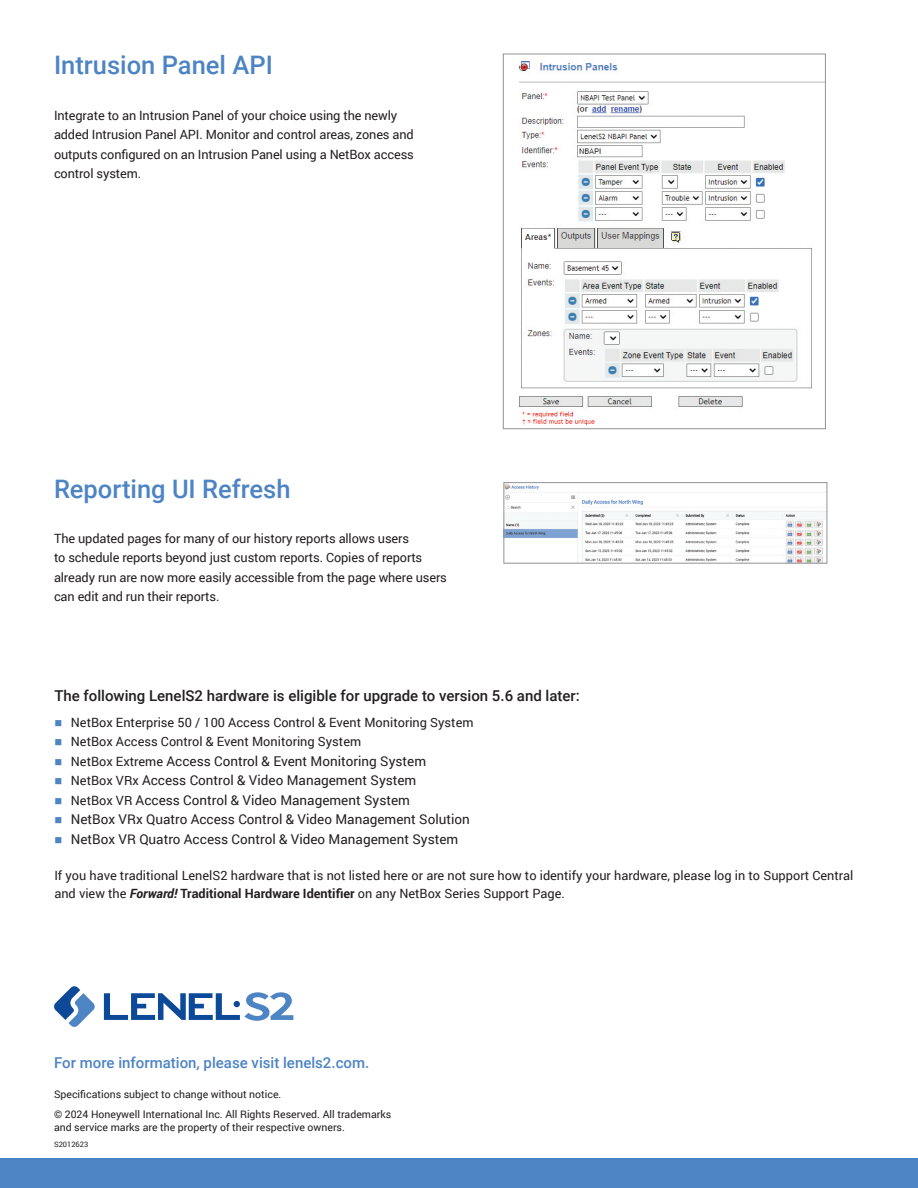
<style>
.page{position:relative;width:918px;height:1188px;background:#fff}
.page>*{position:absolute;margin:0;border:0;box-sizing:border-box;transform-origin:0 0}
.t1{font:500 25.5px "Roboto";color:#4d84c4}
.t2{font:500 15px "Roboto";color:#231f20}
.t3{font:500 15px "Roboto";color:#4d84c4}
.t4{font:13.5px "Roboto";color:#231f20}
.t5{font:12.75px/19.5px "Roboto";letter-spacing:-.01em;color:#231f20}
.t6{font:10.5px/20.2px "Roboto";color:#231f20}
.t7{font:7.5px "Roboto";color:#231f20}
.s1{color:#4d84c4}
.s2{font-size:12.75px}
.s3{font-weight:700;font-style:italic}
.s4{font-weight:700}
</style>
<div class="page">
<div style="left:0;top:1158px;width:918px;height:30px;background:#4d84c4"></div>
<svg style="left:104px;top:992px;width:189px;height:29px"></svg>
<svg style="left:54px;top:986px;width:41px;height:41px"></svg>
<img style="left:519px;top:61px;width:305px;height:364px">
<div style="left:503px;top:54px;width:323px;height:375px;border:1px solid #919396"></div>
<img style="left:506px;top:484px;width:319px;height:77px">
<div style="left:504px;top:482px;width:323px;height:81px;border:1px solid #919396"></div>
<h1 class="t1" style="left:54px;top:47px;width:220px">Intrusion Panel API</h1>
<p class="t5" style="left:54px;top:105px;width:361px">Integrate to an Intrusion Panel of your choice using the newly added Intrusion Panel API. Monitor and control areas, zones and outputs configured on an Intrusion Panel using a NetBox access control system.</p>
<h1 class="t1" style="left:54px;top:471px;width:238px">Reporting UI Refresh</h1>
<p class="t5" style="left:54px;top:528px;width:394px">The updated pages for many of our history reports allows users<br>to schedule reports beyond just custom reports. Copies of reports already run are now more easily accessible from the page where users can edit and run their reports.</p>
<p class="t2" style="left:54px;top:685px;width:527px">The following LenelS2 hardware is eligible for upgrade to version 5.6 and later:</p>
<p class="t5" style="left:54px;top:712px;width:421px"><span class="s1">■</span> NetBox Enterprise 50 / 100 Access Control &amp; Event Monitoring System</p>
<p class="t5" style="left:54px;top:731px;width:308px"><span class="s1">■</span> NetBox Access Control &amp; Event Monitoring System</p>
<p class="t4" style="left:54px;top:751px;width:373px"><span class="s1">■</span> <span class="s2">NetBox Extreme</span> Access Control &amp; Event Monitoring System</p>
<p class="t4" style="left:54px;top:771px;width:364px"><span class="s1">■</span> <span class="s2">NetBox VRx</span> Access Control &amp; Video Management System</p>
<p class="t4" style="left:54px;top:790px;width:357px"><span class="s1">■</span> <span class="s2">NetBox VR</span> Access Control &amp; Video Management System</p>
<p class="t4" style="left:54px;top:810px;width:417px"><span class="s1">■</span> NetBox VRx Quatro Access Control &amp; Video Management Solution</p>
<p class="t4" style="left:54px;top:829px;width:406px"><span class="s1">■</span> NetBox VR Quatro Access Control &amp; Video Management System</p>
<p class="t5" style="left:54px;top:866px;width:801px;line-height:18px">If you have traditional LenelS2 hardware that is not listed here or are not sure how to identify your hardware, please log in to Support Central and view the <span class="s3">Forward!</span> <span class="s4">Traditional Hardware Identifier</span> on any NetBox Series Support Page.</p>
<p class="t3" style="left:54px;top:1052px;width:317px">For more information, please visit lenels2.com.</p>
<p class="t6" style="left:54px;top:1083px;width:339px">Specifications subject to change without notice.<br>© 2024 Honeywell International Inc. All Rights Reserved. All trademarks</p>
<p class="t6" style="left:54px;top:1116px;width:292px">and service marks are the property of their respective owners.</p>
<p class="t7" style="left:54px;top:1139px;width:36px">S2012623</p>
</div>
